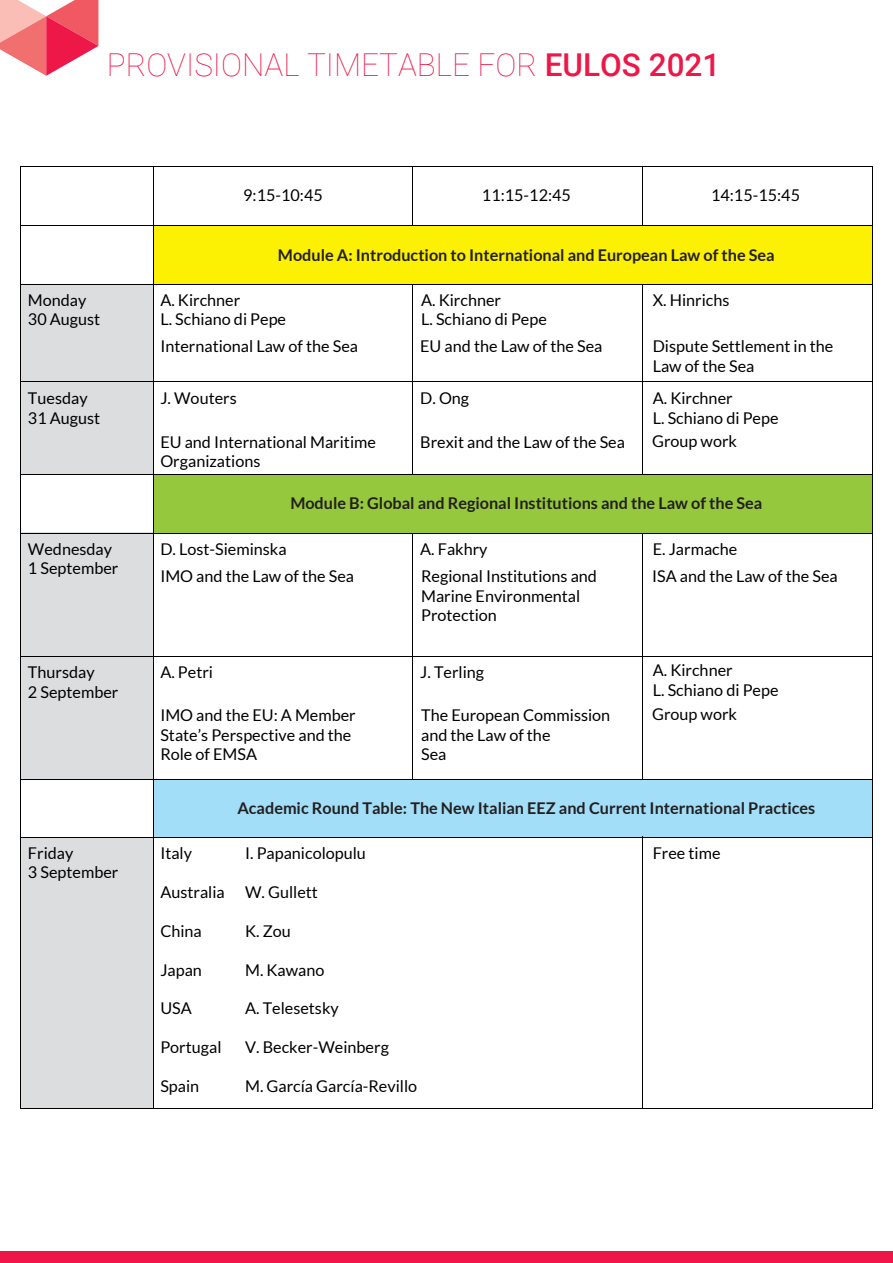
<style>
.page{position:relative;width:893px;height:1263px;background:#fff}
.page>*{position:absolute;margin:0;border:0;box-sizing:border-box;transform-origin:0 0}
.t1{font:100 31.5px "Roboto";color:#ed1748}
.t2{font:16.2px/19.5px "Lato";color:#000001}
.t3{font:700 16.2px "Lato";color:#231f20}
.s1{font-weight:500}
</style>
<div class="page">
<div style="left:153px;top:225px;width:719px;height:59px;background:#fcf003"></div>
<div style="left:20px;top:284px;width:133px;height:190px;background:#dcdddf"></div>
<div style="left:20px;top:532px;width:133px;height:247px;background:#dcdddf"></div>
<div style="left:20px;top:838px;width:133px;height:270px;background:#dcdddf"></div>
<div style="left:153px;top:474px;width:719px;height:59px;background:#95c83c"></div>
<div style="left:153px;top:780px;width:719px;height:57px;background:#a2def8"></div>
<div style="left:0;top:1251px;width:892px;height:12px;background:#ed1748"></div>
<svg style="left:0;top:0;width:98px;height:76px"></svg>
<hr style="left:21px;top:166px;width:132px;height:1px;background:#000001">
<hr style="left:153px;top:166px;width:259px;height:1px;background:#000001">
<hr style="left:413px;top:166px;width:229px;height:1px;background:#000001">
<hr style="left:643px;top:166px;width:229px;height:1px;background:#000001">
<hr style="left:20px;top:166px;width:1px;height:59px;background:#000001">
<hr style="left:153px;top:166px;width:1px;height:59px;background:#000001">
<hr style="left:412px;top:166px;width:1px;height:59px;background:#000001">
<hr style="left:642px;top:166px;width:1px;height:59px;background:#000001">
<hr style="left:872px;top:166px;width:1px;height:59px;background:#000001">
<hr style="left:21px;top:225px;width:132px;height:1px;background:#000001">
<hr style="left:153px;top:225px;width:259px;height:1px;background:#000001">
<hr style="left:413px;top:225px;width:229px;height:1px;background:#000001">
<hr style="left:643px;top:225px;width:229px;height:1px;background:#000001">
<hr style="left:20px;top:225px;width:1px;height:59px;background:#000001">
<hr style="left:153px;top:225px;width:1px;height:59px;background:#000001">
<hr style="left:872px;top:225px;width:1px;height:59px;background:#000001">
<hr style="left:21px;top:284px;width:132px;height:1px;background:#000001">
<hr style="left:153px;top:284px;width:259px;height:1px;background:#000001">
<hr style="left:413px;top:284px;width:229px;height:1px;background:#000001">
<hr style="left:643px;top:284px;width:229px;height:1px;background:#000001">
<hr style="left:20px;top:284px;width:1px;height:98px;background:#000001">
<hr style="left:153px;top:284px;width:1px;height:98px;background:#000001">
<hr style="left:412px;top:284px;width:1px;height:98px;background:#000001">
<hr style="left:642px;top:284px;width:1px;height:98px;background:#000001">
<hr style="left:872px;top:284px;width:1px;height:98px;background:#000001">
<hr style="left:21px;top:382px;width:132px;height:1px;background:#000001">
<hr style="left:153px;top:382px;width:259px;height:1px;background:#000001">
<hr style="left:413px;top:382px;width:229px;height:1px;background:#000001">
<hr style="left:643px;top:382px;width:229px;height:1px;background:#000001">
<hr style="left:20px;top:382px;width:1px;height:92px;background:#000001">
<hr style="left:153px;top:382px;width:1px;height:92px;background:#000001">
<hr style="left:412px;top:382px;width:1px;height:92px;background:#000001">
<hr style="left:642px;top:382px;width:1px;height:92px;background:#000001">
<hr style="left:872px;top:382px;width:1px;height:92px;background:#000001">
<hr style="left:21px;top:474px;width:132px;height:1px;background:#000001">
<hr style="left:153px;top:474px;width:259px;height:1px;background:#000001">
<hr style="left:413px;top:474px;width:229px;height:1px;background:#000001">
<hr style="left:643px;top:474px;width:229px;height:1px;background:#000001">
<hr style="left:20px;top:474px;width:1px;height:59px;background:#000001">
<hr style="left:153px;top:474px;width:1px;height:59px;background:#000001">
<hr style="left:872px;top:474px;width:1px;height:59px;background:#000001">
<hr style="left:21px;top:533px;width:132px;height:1px;background:#000001">
<hr style="left:153px;top:533px;width:259px;height:1px;background:#000001">
<hr style="left:413px;top:533px;width:229px;height:1px;background:#000001">
<hr style="left:643px;top:533px;width:229px;height:1px;background:#000001">
<hr style="left:20px;top:533px;width:1px;height:123px;background:#000001">
<hr style="left:153px;top:533px;width:1px;height:123px;background:#000001">
<hr style="left:412px;top:533px;width:1px;height:123px;background:#000001">
<hr style="left:642px;top:533px;width:1px;height:123px;background:#000001">
<hr style="left:872px;top:533px;width:1px;height:123px;background:#000001">
<hr style="left:21px;top:656px;width:132px;height:1px;background:#000001">
<hr style="left:153px;top:656px;width:259px;height:1px;background:#000001">
<hr style="left:413px;top:656px;width:229px;height:1px;background:#000001">
<hr style="left:643px;top:656px;width:229px;height:1px;background:#000001">
<hr style="left:20px;top:657px;width:1px;height:122px;background:#000001">
<hr style="left:153px;top:657px;width:1px;height:122px;background:#000001">
<hr style="left:412px;top:657px;width:1px;height:122px;background:#000001">
<hr style="left:642px;top:657px;width:1px;height:122px;background:#000001">
<hr style="left:872px;top:657px;width:1px;height:122px;background:#000001">
<hr style="left:21px;top:779px;width:132px;height:1px;background:#000001">
<hr style="left:153px;top:779px;width:259px;height:1px;background:#000001">
<hr style="left:413px;top:779px;width:229px;height:1px;background:#000001">
<hr style="left:643px;top:779px;width:229px;height:1px;background:#000001">
<hr style="left:20px;top:780px;width:1px;height:58px;background:#000001">
<hr style="left:21px;top:838px;width:132px;height:1px;background:#000001">
<hr style="left:153px;top:780px;width:1px;height:58px;background:#000001">
<hr style="left:153px;top:838px;width:719px;height:1px;background:#000001">
<hr style="left:872px;top:780px;width:1px;height:58px;background:#000001">
<hr style="left:21px;top:1108px;width:132px;height:1px;background:#000001">
<hr style="left:153px;top:1108px;width:489px;height:1px;background:#000001">
<hr style="left:643px;top:1108px;width:229px;height:1px;background:#000001">
<hr style="left:20px;top:837px;width:1px;height:271px;background:#000001">
<hr style="left:153px;top:837px;width:1px;height:271px;background:#000001">
<hr style="left:642px;top:837px;width:1px;height:271px;background:#000001">
<hr style="left:872px;top:837px;width:1px;height:271px;background:#000001">
<h1 class="t1" style="left:107px;top:42px;width:615px">PROVISIONAL TIMETABLE FOR <span class="s1">EULOS 2021</span></h1>
<p class="t2" style="left:243px;top:186px;width:81px">9:15-10:45</p>
<p class="t2" style="left:482px;top:186px;width:90px">11:15-12:45</p>
<p class="t2" style="left:711px;top:186px;width:90px">14:15-15:45</p>
<p class="t2" style="left:28px;top:290px;width:74px">Monday<br>30 August</p>
<p class="t3" style="left:278px;top:246px;width:498px">Module A: Introduction to International and European Law of the Sea</p>
<p class="t2" style="left:160px;top:290px;width:127px">A. Kirchner<br>L. Schiano di Pepe</p>
<p class="t2" style="left:421px;top:290px;width:127px">A. Kirchner<br>L. Schiano di Pepe</p>
<p class="t2" style="left:652px;top:290px;width:78px">X. Hinrichs</p>
<p class="t2" style="left:160px;top:337px;width:199px">International Law of the Sea</p>
<p class="t2" style="left:420px;top:337px;width:184px">EU and the Law of the Sea</p>
<p class="t2" style="left:652px;top:337px;width:182px">Dispute Settlement in the<br>Law of the Sea</p>
<p class="t2" style="left:28px;top:388px;width:74px">Tuesday<br>31 August</p>
<p class="t2" style="left:160px;top:388px;width:78px">J. Wouters</p>
<p class="t2" style="left:160px;top:432px;width:217px">EU and International Maritime<br>Organizations</p>
<p class="t2" style="left:420px;top:388px;width:50px">D. Ong</p>
<p class="t2" style="left:420px;top:432px;width:206px">Brexit and the Law of the Sea</p>
<p class="t2" style="left:652px;top:388px;width:127px">A. Kirchner<br>L. Schiano di Pepe</p>
<p class="t2" style="left:652px;top:432px;width:86px">Group work</p>
<p class="t3" style="left:290px;top:494px;width:473px">Module B: Global and Regional Institutions and the Law of the Sea</p>
<p class="t2" style="left:28px;top:539px;width:92px">Wednesday<br>1 September</p>
<p class="t2" style="left:160px;top:539px;width:128px">D. Lost-Sieminska</p>
<p class="t2" style="left:420px;top:539px;width:69px">A. Fakhry</p>
<p class="t2" style="left:160px;top:567px;width:195px">IMO and the Law of the Sea</p>
<p class="t2" style="left:421px;top:567px;width:177px">Regional Institutions and<br>Marine Environmental<br>Protection</p>
<p class="t2" style="left:28px;top:663px;width:92px">Thursday<br>2 September</p>
<p class="t2" style="left:160px;top:663px;width:54px">A. Petri</p>
<p class="t2" style="left:420px;top:663px;width:65px">J. Terling</p>
<p class="t2" style="left:160px;top:706px;width:197px">IMO and the EU: A Member<br>State’s Perspective and the<br>Role of EMSA</p>
<p class="t2" style="left:421px;top:706px;width:190px">The European Commission and the Law of the<br>Sea</p>
<p class="t2" style="left:652px;top:539px;width:86px">E. Jarmache</p>
<p class="t2" style="left:652px;top:567px;width:187px">ISA and the Law of the Sea</p>
<p class="t2" style="left:652px;top:660px;width:127px">A. Kirchner<br>L. Schiano di Pepe</p>
<p class="t2" style="left:652px;top:704px;width:86px">Group work</p>
<p class="t3" style="left:237px;top:798px;width:579px">Academic Round Table: The New Italian EEZ and Current International Practices</p>
<p class="t2" style="left:28px;top:843px;width:92px">Friday<br>3 September</p>
<p class="t2" style="left:160px;top:843px;width:33px">Italy</p>
<p class="t2" style="left:245px;top:843px;width:122px">I. Papanicolopulu</p>
<p class="t2" style="left:160px;top:882px;width:66px">Australia</p>
<p class="t2" style="left:245px;top:882px;width:74px">W. Gullett</p>
<p class="t2" style="left:160px;top:921px;width:43px">China</p>
<p class="t2" style="left:245px;top:921px;width:47px">K. Zou</p>
<p class="t2" style="left:160px;top:960px;width:43px">Japan</p>
<p class="t2" style="left:245px;top:960px;width:81px">M. Kawano</p>
<p class="t2" style="left:160px;top:999px;width:33px">USA</p>
<p class="t2" style="left:245px;top:999px;width:95px">A. Telesetsky</p>
<p class="t2" style="left:160px;top:1038px;width:63px">Portugal</p>
<p class="t2" style="left:245px;top:1038px;width:145px">V. Becker-Weinberg</p>
<p class="t2" style="left:160px;top:1076px;width:40px">Spain</p>
<p class="t2" style="left:245px;top:1076px;width:173px">M. García García-Revillo</p>
<p class="t2" style="left:652px;top:843px;width:69px">Free time</p>
</div>
